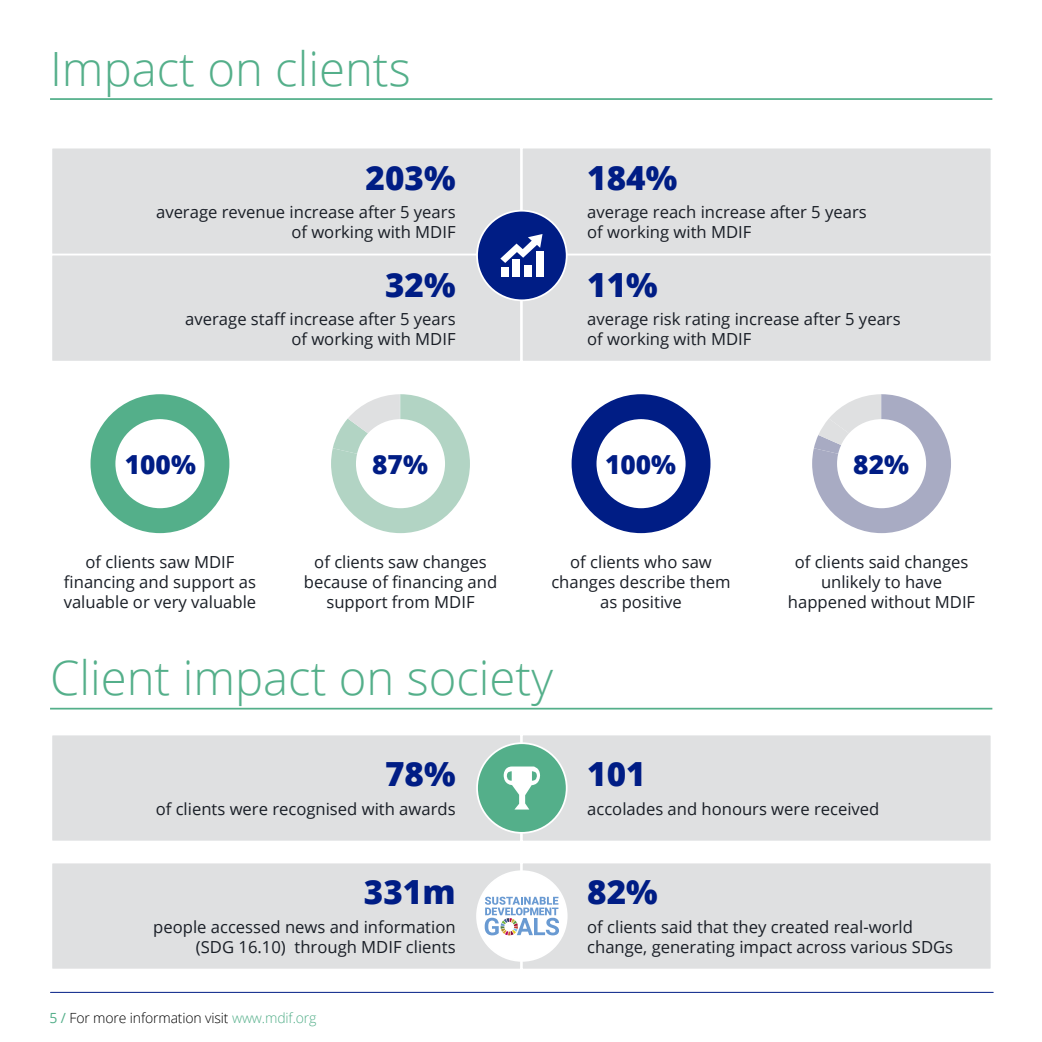
<style>
.page{position:relative;width:1042px;height:1042px;background:#fff}
.page>*{position:absolute;margin:0;border:0;box-sizing:border-box;transform-origin:0 0}
.t1{font:300 47.25px "Open Sans";color:#54af8a}
.t2{font:800 33.25px "Open Sans";color:#001d85}
.t3{font:800 26.25px "Open Sans";color:#001d85}
.t4{font:16.62px/19.9px "Open Sans";color:#191e26;text-align:center}
.t5{font:300 14px "Open Sans";letter-spacing:-.01em;color:#000}
.s1{font-weight:400;color:#54af8a}
.s2{color:#54af8a}
</style>
<div class="page">
<hr style="left:50px;top:992px;width:943px;height:1px;background:#001d85">
<div style="left:51px;top:148px;width:470px;height:107px;background:#dfe0e1"></div>
<div style="left:50px;top:147px;width:472px;height:108px;border:2px solid #fff"></div>
<div style="left:51px;top:734px;width:470px;height:107px;background:#dfe0e1"></div>
<div style="left:50px;top:733px;width:472px;height:109px;border:2px solid #fff"></div>
<div style="left:522px;top:148px;width:469px;height:107px;background:#dfe0e1"></div>
<div style="left:521px;top:147px;width:471px;height:108px;border:2px solid #fff"></div>
<div style="left:522px;top:734px;width:469px;height:107px;background:#dfe0e1"></div>
<div style="left:521px;top:733px;width:471px;height:109px;border:2px solid #fff"></div>
<div style="left:51px;top:255px;width:470px;height:107px;background:#dfe0e1"></div>
<div style="left:50px;top:254px;width:472px;height:108px;border:2px solid #fff"></div>
<div style="left:51px;top:862px;width:470px;height:107px;background:#dfe0e1"></div>
<div style="left:50px;top:861px;width:472px;height:109px;border:2px solid #fff"></div>
<div style="left:522px;top:255px;width:469px;height:107px;background:#dfe0e1"></div>
<div style="left:521px;top:254px;width:471px;height:108px;border:2px solid #fff"></div>
<div style="left:522px;top:862px;width:469px;height:107px;background:#dfe0e1"></div>
<div style="left:521px;top:861px;width:471px;height:109px;border:2px solid #fff"></div>
<hr style="left:50px;top:708px;width:942px;height:1px;background:#54af8a">
<hr style="left:50px;top:98px;width:942px;height:2px;background:#54af8a">
<div style="left:477px;top:211px;width:90px;height:89px;background:#001d85;border-radius:50%"></div>
<div style="left:476px;top:210px;width:91px;height:91px;border:2px solid #fff;border-radius:50%"></div>
<div style="left:477px;top:743px;width:90px;height:90px;background:#54af8a;border-radius:50%"></div>
<div style="left:476px;top:742px;width:91px;height:92px;border:2px solid #fff;border-radius:50%"></div>
<div style="left:477px;top:871px;width:90px;height:90px;background:#fff;border-radius:50%"></div>
<div style="left:476px;top:870px;width:91px;height:91px;border:2px solid #fff;border-radius:50%"></div>
<div style="left:501px;top:267px;width:8px;height:10px;background:#fff"></div>
<div style="left:512px;top:260px;width:8px;height:17px;background:#fff"></div>
<div style="left:524px;top:265px;width:8px;height:12px;background:#fff"></div>
<div style="left:536px;top:251px;width:7px;height:26px;background:#fff"></div>
<svg style="left:500px;top:234px;width:42px;height:29px"></svg>
<svg style="left:504px;top:766px;width:36px;height:43px"></svg>
<svg style="left:90px;top:394px;width:139px;height:139px"></svg>
<svg style="left:331px;top:394px;width:139px;height:139px"></svg>
<div style="left:356px;top:419px;width:89px;height:89px;background:#fff;border-radius:45px"></div>
<svg style="left:571px;top:394px;width:139px;height:139px"></svg>
<svg style="left:812px;top:394px;width:139px;height:139px"></svg>
<div style="left:837px;top:419px;width:89px;height:89px;background:#fff;border-radius:45px"></div>
<svg style="left:485px;top:896px;width:74px;height:39px"></svg>
<h1 class="t1" style="left:50px;top:36px;width:362px">Impact on clients</h1>
<h2 class="t2" style="left:366px;top:152px;width:91px">203%</h2>
<p class="t4" style="left:156px;top:202px;width:301px;text-align:right">average revenue increase after 5 years of working with MDIF</p>
<h2 class="t2" style="left:385px;top:259px;width:72px">32%</h2>
<p class="t4" style="left:185px;top:309px;width:272px;text-align:right">average staff increase after 5 years of working with MDIF</p>
<h2 class="t2" style="left:587px;top:152px;width:91px">184%</h2>
<p class="t4" style="left:587px;top:202px;width:281px;text-align:left">average reach increase after 5 years of working with MDIF</p>
<h2 class="t2" style="left:587px;top:259px;width:72px">11%</h2>
<p class="t4" style="left:587px;top:309px;width:315px;text-align:left">average risk rating increase after 5 years of working with MDIF</p>
<h3 class="t3" style="left:125px;top:445px;width:73px">100%</h3>
<h3 class="t3" style="left:372px;top:445px;width:57px">87%</h3>
<h3 class="t3" style="left:605px;top:445px;width:73px">100%</h3>
<h3 class="t3" style="left:853px;top:445px;width:57px">82%</h3>
<p class="t4" style="left:64px;top:551px;width:194px">of clients saw MDIF financing and support as valuable or very valuable</p>
<p class="t4" style="left:304px;top:551px;width:195px">of clients saw changes because of financing and support from MDIF</p>
<p class="t4" style="left:551px;top:551px;width:181px">of clients who saw changes describe them as positive</p>
<p class="t4" style="left:788px;top:551px;width:189px">of clients said changes unlikely to have happened without MDIF</p>
<h1 class="t1" style="left:50px;top:646px;width:504px">Client impact on society</h1>
<h2 class="t2" style="left:385px;top:749px;width:72px">78%</h2>
<p class="t4" style="left:156px;top:798px;width:301px">of clients were recognised with awards</p>
<h2 class="t2" style="left:364px;top:867px;width:93px">331m</h2>
<p class="t4" style="left:153px;top:916px;width:304px;text-align:right">people accessed news and information (SDG 16.10) through MDIF clients</p>
<p class="t5" style="left:50px;top:1008px;width:268px"><span class="s1">5 /</span> For more information visit <span class="s2">www.mdif.org</span></p>
<h2 class="t2" style="left:587px;top:749px;width:60px">101</h2>
<p class="t4" style="left:587px;top:798px;width:294px">accolades and honours were received</p>
<h2 class="t2" style="left:587px;top:867px;width:72px">82%</h2>
<p class="t4" style="left:587px;top:916px;width:367px;text-align:left">of clients said that they created real-world change, generating impact across various SDGs</p>
</div>
